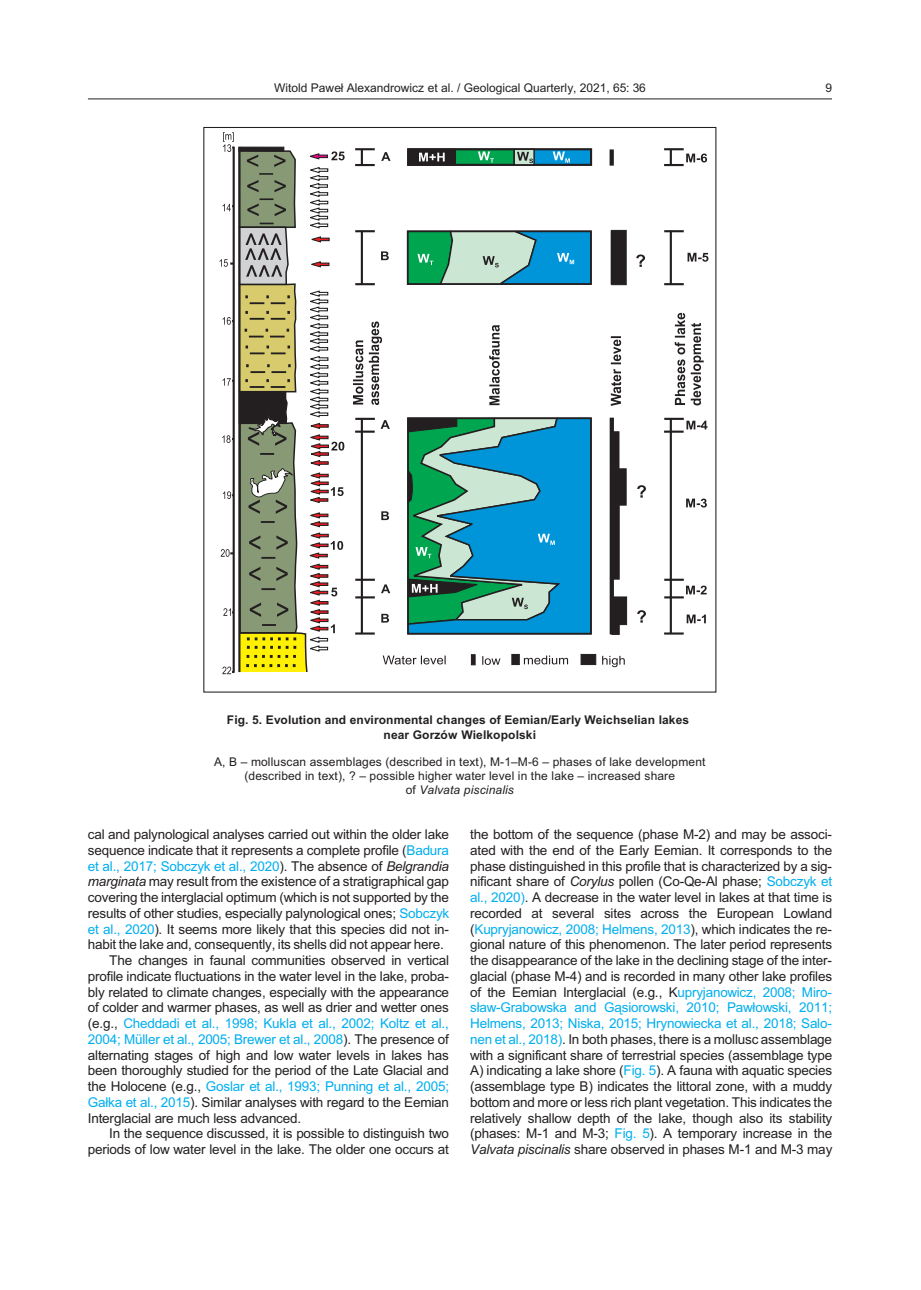
<style>
.page{position:relative;width:921px;height:1290px;background:#fff}
.page>*{position:absolute;margin:0;border:0;box-sizing:border-box;transform-origin:0 0}
.t1{font:13.5px/15.8px "Arial";letter-spacing:-.015em;color:#231f20;text-align:justify}
.t2{font:13.5px "Arial";letter-spacing:-.015em;color:#00aeef}
.t3{font:12px/14px "Arial";letter-spacing:.01em;color:#231f20;text-align:center}
.t4{font:700 12px/14.4px "Arial";letter-spacing:.01em;color:#231f20;text-align:center}
.s1{font-style:italic}
.s2{color:#00aeef}
.s3{color:#231f20}
.s4{font-style:italic;color:#231f20}
</style>
<div class="page">
<hr style="left:88px;top:99px;width:744px;height:1px;background:#231f20">
<svg style="left:355px;top:417px;width:35px;height:218px"></svg>
<svg style="left:355px;top:230px;width:34px;height:56px"></svg>
<svg style="left:355px;top:148px;width:36px;height:19px"></svg>
<svg style="left:609px;top:149px;width:5px;height:17px"></svg>
<svg style="left:609px;top:417px;width:18px;height:218px"></svg>
<svg style="left:610px;top:229px;width:17px;height:57px"></svg>
<svg style="left:664px;top:417px;width:43px;height:218px"></svg>
<svg style="left:664px;top:230px;width:44px;height:56px"></svg>
<svg style="left:353px;top:321px;width:29px;height:84px"></svg>
<svg style="left:675px;top:313px;width:29px;height:92px"></svg>
<svg style="left:611px;top:336px;width:10px;height:70px"></svg>
<svg style="left:489px;top:325px;width:11px;height:80px"></svg>
<svg style="left:581px;top:654px;width:15px;height:11px"></svg>
<svg style="left:471px;top:654px;width:4px;height:11px"></svg>
<svg style="left:383px;top:656px;width:63px;height:8px"></svg>
<svg style="left:482px;top:656px;width:18px;height:9px"></svg>
<svg style="left:512px;top:654px;width:56px;height:11px"></svg>
<svg style="left:602px;top:656px;width:23px;height:11px"></svg>
<svg style="left:664px;top:148px;width:43px;height:19px"></svg>
<svg style="left:407px;top:417px;width:185px;height:218px;background:#339bab"></svg>
<svg style="left:636px;top:254px;width:9px;height:13px"></svg>
<svg style="left:637px;top:610px;width:9px;height:13px"></svg>
<svg style="left:637px;top:485px;width:9px;height:13px"></svg>
<svg style="left:406px;top:230px;width:186px;height:55px;background:#55aaa8"></svg>
<svg style="left:407px;top:148px;width:184px;height:18px;background:#30716c"></svg>
<svg style="left:220px;top:132px;width:125px;height:543px"></svg>
<p class="t3" style="left:274px;top:82px;width:373px">Witold Pawe³ Alexandrowicz et al. / Geological Quarterly, 2021, 65: 36</p>
<p class="t3" style="left:825px;top:82px;width:8px">9</p>
<p class="t4" style="left:227px;top:714px;width:464px">Fig. 5. Evo lu tion and en vi ron men tal changes of Eemian/Early Weichselian lakes near Gorzów Wielkopolski</p>
<p class="t3" style="left:214px;top:755px;width:493px">A, B – mol lus can as sem blages (de scribed in text), M-1–M-6 – phases of lake de vel op ment (de scribed in text), ? – pos si ble higher wa ter level in the lake – in creased share<br>of <span class="s1">Valvata piscinalis</span></p>
<p class="t1" style="left:88px;top:828px;width:363px">cal and palynological anal y ses car ried out within the older lake</p>
<p class="t1" style="left:88px;top:843px;width:363px">se quence in di cate that it rep re sents a com plete pro file (<span class="s2">Badura</span></p>
<p class="t2" style="left:88px;top:861px;width:363px">et al., 2017; Sobczyk et al., 2020<span class="s3">). The ab sence of</span> <span class="s4">Belgrandia</span></p>
<p class="t1" style="left:88px;top:875px;width:363px"><span class="s1">marginata</span> may re sult from the ex is tence of a strati graphi cal gap</p>
<p class="t1" style="left:88px;top:891px;width:363px">cov er ing the intergla cial op ti mum (which is not sup ported by the</p>
<p class="t1" style="left:88px;top:906px;width:363px">re sults of other stud ies, es pe cially palynological ones; <span class="s2">Sobczyk</span></p>
<p class="t1" style="left:88px;top:922px;width:363px"><span class="s2">et al., 2020</span>). It seems more likely that this spe cies did not in -</p>
<p class="t1" style="left:88px;top:938px;width:357px">habit the lake and, con se quently, its shells did not ap pear here.</p>
<p class="t1" style="left:109px;top:954px;width:341px">The changes in fau nal com mu ni ties ob served in ver ti cal</p>
<p class="t1" style="left:88px;top:969px;width:363px">pro file in di cate fluc tu a tions in the wa ter level in the lake, prob a -</p>
<p class="t1" style="left:88px;top:985px;width:363px">bly re lated to cli mate changes, es pe cially with the ap pear ance</p>
<p class="t1" style="left:88px;top:1001px;width:363px">of colder and warmer phases, as well as drier and wet ter ones</p>
<p class="t2" style="left:88px;top:1018px;width:363px"><span class="s3">(e.g.,</span> Cheddadi et al., 1998; Kukla et al., 2002; Koltz et al.,</p>
<p class="t2" style="left:88px;top:1034px;width:363px">2004; Müller et al., 2005; Brewer et al., 2008<span class="s3">). The pres ence of</span></p>
<p class="t1" style="left:88px;top:1048px;width:363px">al ter nat ing stages of high and low wa ter lev els in lakes has</p>
<p class="t1" style="left:88px;top:1064px;width:363px">been thor oughly stud ied for the pe riod of the Late Gla cial and</p>
<p class="t2" style="left:88px;top:1081px;width:363px"><span class="s3">the Ho lo cene (e.g.,</span> Goslar et al., 1993; Pun ning et al., 2005;</p>
<p class="t1" style="left:88px;top:1095px;width:363px"><span class="s2">Ga³ka et al., 2015</span>). Simi lar anal y ses with re gard to the Eemian</p>
<p class="t1" style="left:88px;top:1111px;width:215px">Intergla cial are much less ad vanced.</p>
<p class="t1" style="left:109px;top:1127px;width:341px">In the se quence dis cussed, it is possi ble to dis tin guish two</p>
<p class="t1" style="left:88px;top:1143px;width:363px">pe ri ods of low wa ter level in the lake. The older one oc curs at</p>
<p class="t1" style="left:470px;top:828px;width:364px">the bot tom of the se quence (phase M-2) and may be as so ci - ated with the end of the Early Eemian. It cor re sponds to the phase dis tin guished in this pro file that is char ac ter ized by a sig - nif i cant share of <span class="s1">Corylus</span> pol len (Co-Qe-Al phase; <span class="s2">Sobczyk et al., 2020)</span>. A de crease in the wa ter level in lakes at that time is re corded at sev eral sites across the Eu ro pean Lowland (<span class="s2">Kupryja nowicz, 2008; Helmens, 2013</span>), which in di cates the re - gional na ture of this phe nom e non. The later pe riod rep re sents the dis ap pear ance of the lake in the de clin ing stage of the inter&shy;gla cial (phase M-4) and is re corded in many other lake pro files of the Eemian Inter gla cial (e.g., K<span class="s2">upryjanowicz, 2008; Miro - s³aw- Grabowska and G¹siorowski, 2010; Paw³owski, 2011; Helmens, 2013; Niska, 2015; Hrynowiecka et al., 2018; Salo - nen et al., 2018)</span>. In both phases, there is a mol lusc as sem blage with a sig nif i cant share of ter res trial spe cies (as sem blage type A) in di cat ing a lake shore (<span class="s2">Fig. 5</span>). A fauna with aquatic spe cies (as sem blage type B) in di cates the lit to ral zone, with a muddy bot tom and more or less rich plant veg e ta tion. This in di cates the rel a tively shal low depth of the lake, though also its sta bil ity (phases: M-1 and M-3; <span class="s2">Fig. 5</span>). A tem po rary in crease in the <span class="s1">Valvata piscinalis</span> share ob served in phases M-1 and M-3 may</p>
</div>
